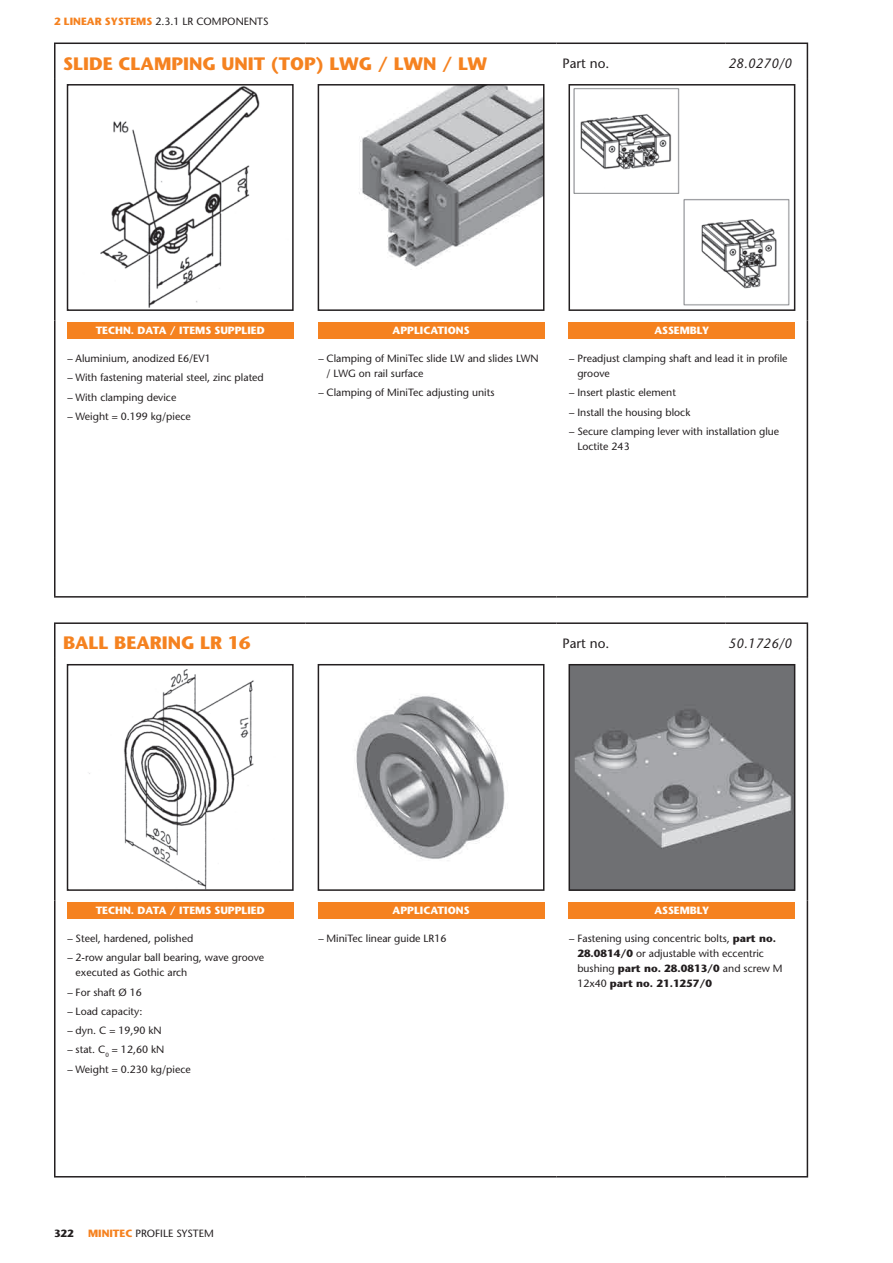
<style>
.page{position:relative;width:893px;height:1263px;background:#fff}
.page>*{position:absolute;margin:0;border:0;box-sizing:border-box;transform-origin:0 0}
.t1{font:700 18px "Stone Sans";color:#f58220}
.t2{font:italic 13.5px "Stone Sans";color:#231f20}
.t3{font:13.5px "Stone Sans";color:#231f20}
.t4{font:10.5px/19.2px "Stone Sans";color:#231f20}
.t5{font:700 10.5px "Stone Sans";color:#fff}
.t6{font:700 10.5px "Stone Sans";color:#231f20}
.s1{font-weight:700;color:#f58220}
.s2{font-weight:700}
</style>
<div class="page">
<hr style="left:54px;top:43px;width:252px;height:1px;background:#231f20">
<hr style="left:54px;top:44px;width:2px;height:34px;background:#231f20">
<hr style="left:306px;top:43px;width:250px;height:1px;background:#231f20">
<hr style="left:54px;top:78px;width:2px;height:242px;background:#231f20">
<hr style="left:807px;top:78px;width:1px;height:242px;background:#231f20">
<hr style="left:54px;top:320px;width:2px;height:276px;background:#231f20">
<hr style="left:807px;top:320px;width:1px;height:276px;background:#231f20">
<hr style="left:54px;top:596px;width:252px;height:2px;background:#231f20">
<hr style="left:306px;top:596px;width:250px;height:2px;background:#231f20">
<hr style="left:556px;top:596px;width:170px;height:2px;background:#231f20">
<hr style="left:726px;top:596px;width:82px;height:2px;background:#231f20">
<hr style="left:556px;top:43px;width:170px;height:1px;background:#231f20">
<hr style="left:726px;top:43px;width:82px;height:1px;background:#231f20">
<hr style="left:807px;top:44px;width:1px;height:34px;background:#231f20">
<img style="left:100px;top:87px;width:160px;height:221px">
<div style="left:67px;top:84px;width:227px;height:227px;border:2px solid #231f20"></div>
<img style="left:359px;top:87px;width:182px;height:182px">
<div style="left:318px;top:84px;width:226px;height:227px;border:2px solid #231f20"></div>
<img style="left:573px;top:88px;width:217px;height:218px">
<div style="left:568px;top:84px;width:227px;height:227px;border:2px solid #231f20"></div>
<div style="left:67px;top:322px;width:226px;height:17px;background:#f58220"></div>
<div style="left:318px;top:322px;width:226px;height:17px;background:#f58220"></div>
<div style="left:569px;top:322px;width:226px;height:17px;background:#f58220"></div>
<hr style="left:54px;top:622px;width:252px;height:2px;background:#231f20">
<hr style="left:54px;top:624px;width:2px;height:34px;background:#231f20">
<hr style="left:306px;top:622px;width:250px;height:2px;background:#231f20">
<hr style="left:54px;top:658px;width:2px;height:242px;background:#231f20">
<hr style="left:807px;top:658px;width:1px;height:242px;background:#231f20">
<hr style="left:54px;top:900px;width:2px;height:276px;background:#231f20">
<hr style="left:807px;top:900px;width:1px;height:276px;background:#231f20">
<hr style="left:54px;top:1176px;width:252px;height:1px;background:#231f20">
<hr style="left:306px;top:1176px;width:250px;height:1px;background:#231f20">
<hr style="left:556px;top:1176px;width:170px;height:1px;background:#231f20">
<hr style="left:726px;top:1176px;width:82px;height:1px;background:#231f20">
<hr style="left:556px;top:622px;width:170px;height:2px;background:#231f20">
<hr style="left:726px;top:622px;width:82px;height:2px;background:#231f20">
<hr style="left:807px;top:624px;width:1px;height:34px;background:#231f20">
<img style="left:89px;top:669px;width:165px;height:219px">
<div style="left:67px;top:664px;width:227px;height:227px;border:2px solid #231f20"></div>
<img style="left:356px;top:695px;width:150px;height:164px">
<div style="left:318px;top:664px;width:226px;height:227px;border:2px solid #231f20"></div>
<img style="left:571px;top:667px;width:221px;height:221px">
<div style="left:568px;top:664px;width:227px;height:227px;border:2px solid #231f20"></div>
<div style="left:67px;top:902px;width:226px;height:16px;background:#f58220"></div>
<div style="left:318px;top:902px;width:226px;height:16px;background:#f58220"></div>
<div style="left:569px;top:902px;width:226px;height:16px;background:#f58220"></div>
<p class="t4" style="left:54px;top:12px;width:216px"><span class="s1">2 LINEAR SYSTEMS</span> 2.3.1 LR COMPONENTS</p>
<h1 class="t1" style="left:63px;top:52px;width:426px">SLIDE CLAMPING UNIT (TOP) LWG / LWN / LW</h1>
<p class="t3" style="left:562px;top:56px;width:48px">Part no.</p>
<p class="t2" style="left:728px;top:56px;width:65px">28.0270/0</p>
<p class="t5" style="left:96px;top:324px;width:170px">TECHN. DATA / ITEMS SUPPLIED</p>
<p class="t4" style="left:67px;top:349px;width:198px">− Aluminium, anodized E6/EV1<br>− With fastening material steel, zinc plated − With clamping device<br>− Weight = 0.199 kg/piece</p>
<p class="t5" style="left:393px;top:324px;width:78px">APPLICATIONS</p>
<p class="t4" style="left:326px;top:351px;width:214px;line-height:15px;text-indent:-9px">− Clamping of MiniTec slide LW and slides LWN / LWG on rail surface</p>
<p class="t4" style="left:318px;top:383px;width:178px">− Clamping of MiniTec adjusting units</p>
<p class="t5" style="left:654px;top:324px;width:57px">ASSEMBLY</p>
<p class="t4" style="left:577px;top:351px;width:212px;line-height:15px;text-indent:-9px">− Preadjust clamping shaft and lead it in profile groove</p>
<p class="t4" style="left:569px;top:383px;width:212px">− Insert plastic element<br>− Install the housing block<br>− Secure clamping lever with installation glue</p>
<p class="t4" style="left:577px;top:437px;width:54px">Loctite 243</p>
<h1 class="t1" style="left:63px;top:632px;width:189px">BALL BEARING LR 16</h1>
<p class="t3" style="left:562px;top:635px;width:48px">Part no.</p>
<p class="t2" style="left:728px;top:635px;width:65px">50.1726/0</p>
<p class="t5" style="left:96px;top:904px;width:170px">TECHN. DATA / ITEMS SUPPLIED</p>
<p class="t4" style="left:67px;top:929px;width:199px">− Steel, hardened, polished<br>− 2-row angular ball bearing, wave groove</p>
<p class="t4" style="left:67px;top:963px;width:125px;text-indent:9px">executed as Gothic arch − For shaft Ø 16<br>− Load capacity:<br>− dyn. C = 19,90 kN<br>− stat. C<sub>0</sub> = 12,60 kN<br>− Weight = 0.230 kg/piece</p>
<p class="t5" style="left:393px;top:904px;width:78px">APPLICATIONS</p>
<p class="t4" style="left:318px;top:929px;width:130px">− MiniTec linear guide LR16</p>
<p class="t6" style="left:54px;top:1227px;width:21px">322</p>
<p class="t4" style="left:88px;top:1223px;width:127px"><span class="s1">MINITEC</span> PROFILE SYSTEM</p>
<p class="t5" style="left:654px;top:904px;width:57px">ASSEMBLY</p>
<p class="t4" style="left:577px;top:931px;width:207px;line-height:15px;text-indent:-9px">− Fastening using concentric bolts, <span class="s2">part no.<br>28.0814/0</span> or adjustable with eccentric bushing <span class="s2">part no. 28.0813/0</span> and screw M 12x40 <span class="s2">part no. 21.1257/0</span></p>
</div>
